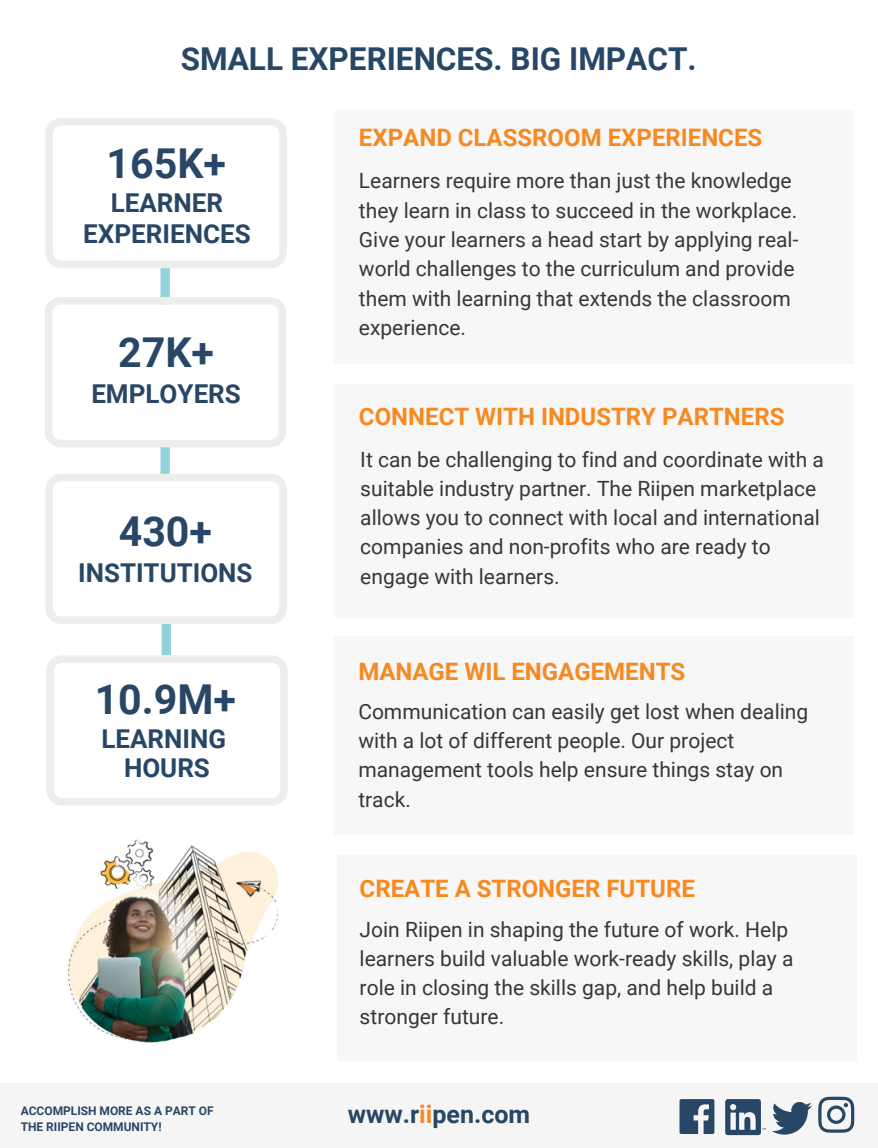
<style>
.page{position:relative;width:878px;height:1148px;background:#fff}
.page>*{position:absolute;margin:0;border:0;box-sizing:border-box;transform-origin:0 0}
.t1{font:700 41.1px "Roboto";color:#284665}
.t2{font:700 31.5px "Roboto";color:#284665}
.t3{font:700 25.95px/29.2px "Roboto";color:#284665;text-align:center}
.t4{font:700 25.05px "Roboto";color:#284665}
.t5{font:700 24px "Roboto";color:#f78921}
.t6{font:21px/29.2px "Roboto";color:#373737}
.t7{font:700 12px/16.5px "Roboto";color:#284665}
.s1{color:#f78921}
</style>
<div class="page">
<div style="left:0;top:1083px;width:878px;height:64px;background:#f5f5f5"></div>
<div style="left:679px;top:1099px;width:35px;height:35px;background:#284665;border-radius:2px"></div>
<svg style="left:693px;top:1104px;width:16px;height:30px"></svg>
<svg style="left:772px;top:1102px;width:40px;height:32px"></svg>
<div style="left:725px;top:1099px;width:36px;height:36px;background:#284665;border-radius:3px"></div>
<svg style="left:730px;top:1104px;width:25px;height:25px"></svg>
<svg style="left:818px;top:1096px;width:36px;height:36px"></svg>
<div style="left:334px;top:111px;width:519px;height:253px;background:#f7f7f7"></div>
<div style="left:334px;top:384px;width:519px;height:233px;background:#f7f7f7"></div>
<div style="left:334px;top:636px;width:519px;height:199px;background:#f7f7f7"></div>
<div style="left:337px;top:855px;width:519px;height:205px;background:#f7f7f7"></div>
<img style="left:67px;top:839px;width:212px;height:205px">
<svg style="left:45px;top:118px;width:243px;height:687px"></svg>
<h2 class="t2" style="left:181px;top:41px;width:517px">SMALL EXPERIENCES. BIG IMPACT.</h2>
<h1 class="t1" style="left:106px;top:140px;width:121px">165K+</h1>
<p class="t3" style="left:83px;top:188px;width:169px;line-height:30.3px">LEARNER<br>EXPERIENCES</p>
<h1 class="t1" style="left:118px;top:329px;width:97px">27K+</h1>
<p class="t3" style="left:91px;top:380px;width:151px">EMPLOYERS</p>
<h1 class="t1" style="left:119px;top:508px;width:95px">430+</h1>
<p class="t3" style="left:78px;top:558px;width:176px">INSTITUTIONS</p>
<h1 class="t1" style="left:95px;top:675px;width:143px">10.9M+</h1>
<p class="t3" style="left:101px;top:724px;width:126px">LEARNING<br>HOURS</p>
<p class="t5" style="left:359px;top:124px;width:405px">EXPAND CLASSROOM EXPERIENCES</p>
<p class="t6" style="left:359px;top:167px;width:441px">Learners require more than just the knowledge they learn in class to succeed in the workplace.<br>Give your learners a head start by applying real&shy;world challenges to the curriculum and provide them with learning that extends the classroom experience.</p>
<p class="t5" style="left:359px;top:403px;width:427px">CONNECT WITH INDUSTRY PARTNERS</p>
<p class="t6" style="left:360px;top:445px;width:465px">It can be challenging to find and coordinate with a suitable industry partner. The Riipen marketplace allows you to connect with local and international companies and non-profits who are ready to engage with learners.</p>
<p class="t5" style="left:358px;top:658px;width:328px">MANAGE WIL ENGAGEMENTS</p>
<p class="t6" style="left:358px;top:697px;width:451px">Communication can easily get lost when dealing with a lot of different people. Our project management tools help ensure things stay on track.</p>
<p class="t5" style="left:359px;top:875px;width:337px">CREATE A STRONGER FUTURE</p>
<p class="t6" style="left:359px;top:914px;width:435px">Join Riipen in shaping the future of work. Help learners build valuable work-ready skills, play a role in closing the skills gap, and help build a stronger future.</p>
<p class="t7" style="left:21px;top:1102px;width:194px">ACCOMPLISH MORE AS A PART OF<br>THE RIIPEN COMMUNITY!</p>
<p class="t4" style="left:348px;top:1100px;width:184px">www.r<span class="s1">ii</span>pen.com</p>
</div>
